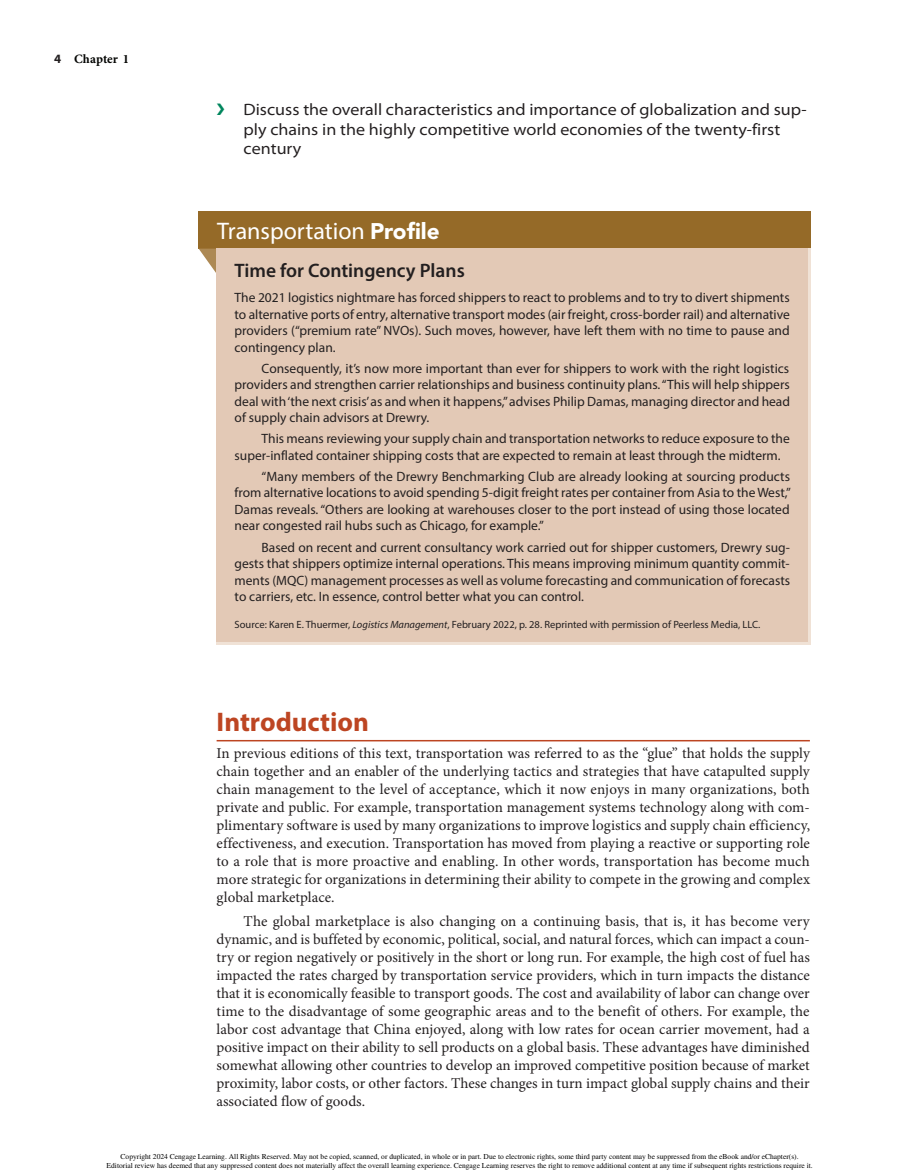
<style>
.page{position:relative;width:919px;height:1175px;background:#fff}
.page>*{position:absolute;margin:0;border:0;box-sizing:border-box;transform-origin:0 0}
.t1{font:700 27px "Myriad Pro";color:#bd4522}
.t2{font:24px "Myriad Pro";color:#fff}
.t3{font:600 19.5px "Myriad Pro";color:#231f20}
.t4{font:semi-expanded 16.5px/19.5px "Myriad Pro";color:#231f20}
.t5{font:15px/18px "Minion Pro";color:#231f20;text-align:justify}
.t6{font:13.5px/16.5px "Myriad Pro";color:#231f20;text-align:justify}
.t7{font:700 12.75px "Minion Pro";letter-spacing:.005em;color:#040503}
.t8{font:10.5px "Myriad Pro";color:#231f20}
.t9{font:7.5px/9.6px "Times";color:#000;text-align:center}
.s1{font-family:"Myriad Pro";color:#231f20}
.s2{color:#00865d}
.s3{font-family:"Avenir LT Std";font-weight:900;font-size:22.5px}
.s4{font-style:italic}
</style>
<div class="page">
<div style="left:198px;top:211px;width:612px;height:38px;background:#956a28"></div>
<svg style="left:199px;top:249px;width:17px;height:24px"></svg>
<div style="left:216px;top:249px;width:591px;height:392px;background:#e3c9b6"></div>
<hr style="left:216px;top:740px;width:593px;height:1px;background:#bd4522">
<p class="t7" style="left:54px;top:50px;width:77px"><span class="s1">4</span> Chapter 1</p>
<p class="t4" style="left:243px;top:100px;width:564px;text-indent:-27px"><span class="s2">❯</span> Discuss the overall characteristics and importance of globalization and sup&shy;ply chains in the highly competitive world economies of the twenty-first century</p>
<h2 class="t2" style="left:217px;top:216px;width:224px">Transportation <span class="s3">Profile</span></h2>
<h3 class="t3" style="left:234px;top:258px;width:231px">Time for Contingency Plans</h3>
<p class="t6" style="left:234px;top:289px;width:556px">The 2021 logistics nightmare has forced shippers to react to problems and to try to divert shipments to alternative ports of entry, alternative transport modes (air freight, cross-border rail) and alternative providers (“premium rate” NVOs). Such moves, however, have left them with no time to pause and contingency plan.</p>
<p class="t6" style="left:234px;top:360px;width:556px;text-indent:27px">Consequently, it’s now more important than ever for shippers to work with the right logistics providers and strengthen carrier relationships and business continuity plans. “This will help shippers deal with ‘the next crisis’ as and when it happens,” advises Philip Damas, managing director and head of supply chain advisors at Drewry.</p>
<p class="t6" style="left:234px;top:430px;width:556px;text-indent:27px">This means reviewing your supply chain and transportation networks to reduce exposure to the super-inflated container shipping costs that are expected to remain at least through the midterm.</p>
<p class="t6" style="left:234px;top:468px;width:557px;text-indent:27px">“Many members of the Drewry Benchmarking Club are already looking at sourcing products from alternative locations to avoid spending 5-digit freight rates per container from Asia to the West,” Damas reveals. “Others are looking at warehouses closer to the port instead of using those located near congested rail hubs such as Chicago, for example.”</p>
<p class="t6" style="left:234px;top:538px;width:556px;text-indent:27px">Based on recent and current consultancy work carried out for shipper customers, Drewry sug&shy;gests that shippers optimize internal operations. This means improving minimum quantity commit&shy;ments (MQC) management processes as well as volume forecasting and communication of forecasts to carriers, etc. In essence, control better what you can control.</p>
<p class="t8" style="left:234px;top:618px;width:527px">Source: Karen E. Thuermer, <span class="s4">Logistics Management</span>, February 2022, p. 28. Reprinted with permission of Peerless Media, LLC.</p>
<h1 class="t1" style="left:216px;top:704px;width:154px">Introduction</h1>
<p class="t5" style="left:216px;top:744px;width:595px">In previous editions of this text, transportation was referred to as the “glue” that holds the supply chain together and an enabler of the underlying tactics and strategies that have catapulted supply chain management to the level of acceptance, which it now enjoys in many organizations, both private and public. For example, transportation management systems technology along with com&shy;plimentary software is used by many organizations to improve logistics and supply chain efficiency, effectiveness, and execution. Transportation has moved from playing a reactive or supporting role to a role that is more proactive and enabling. In other words, transportation has become much more strategic for organizations in determining their ability to compete in the growing and complex global marketplace.</p>
<p class="t5" style="left:216px;top:912px;width:594px;text-indent:27px">The global marketplace is also changing on a continuing basis, that is, it has become very dynamic, and is buffeted by economic, political, social, and natural forces, which can impact a coun&shy;try or region negatively or positively in the short or long run. For example, the high cost of fuel has impacted the rates charged by transportation service providers, which in turn impacts the distance that it is economically feasible to transport goods. The cost and availability of labor can change over time to the disadvantage of some geographic areas and to the benefit of others. For example, the labor cost advantage that China enjoyed, along with low rates for ocean carrier movement, had a positive impact on their ability to sell products on a global basis. These advantages have diminished somewhat allowing other countries to develop an improved competitive position because of market proximity, labor costs, or other factors. These changes in turn impact global supply chains and their associated flow of goods.</p>
<p class="t9" style="left:107px;top:1151px;width:707px">Copyright 2024 Cengage Learning. All Rights Reserved. May not be copied, scanned, or duplicated, in whole or in part. Due to electronic rights, some third party content may be suppressed from the eBook and/or eChapter(s).<br>Editorial review has deemed that any suppressed content does not materially affect the overall learning experience. Cengage Learning reserves the right to remove additional content at any time if subsequent rights restrictions require it.</p>
</div>
